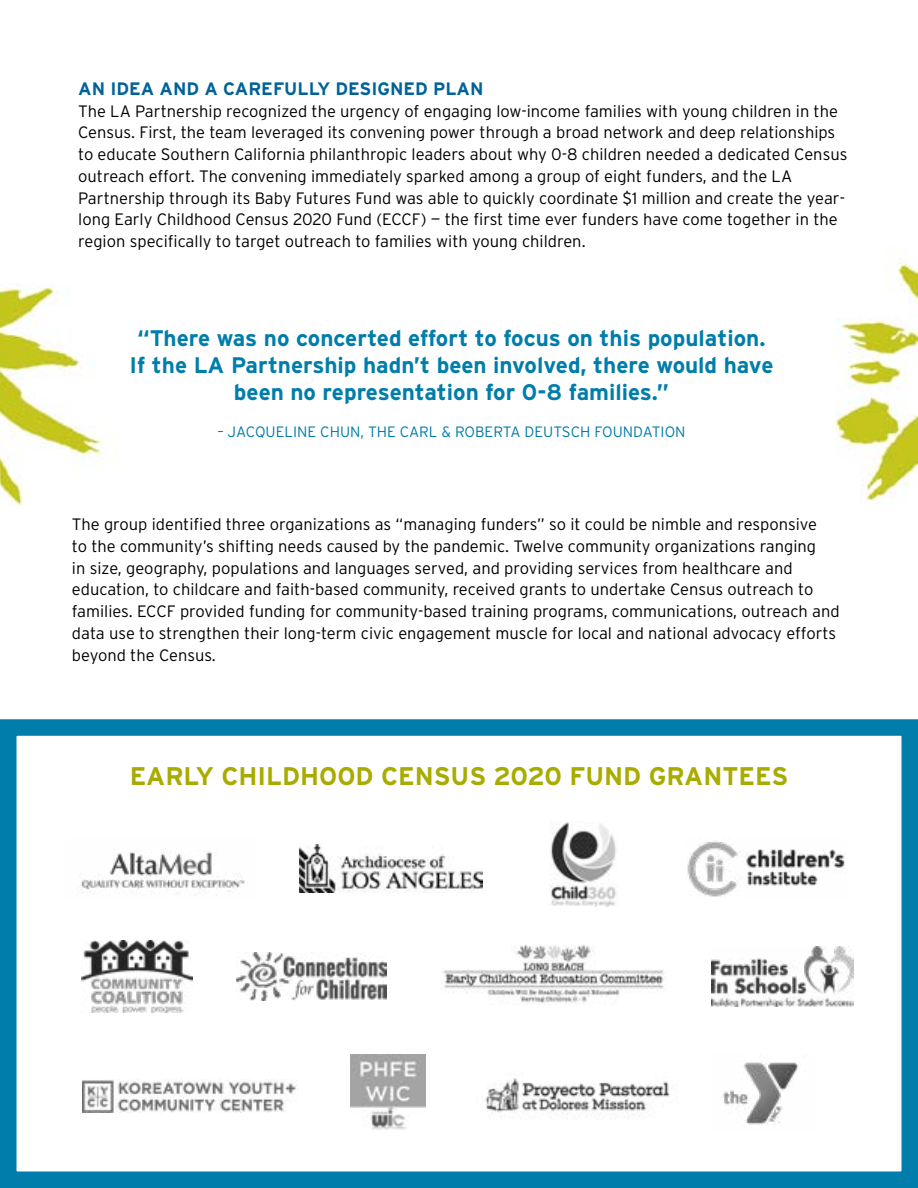
<style>
.page{position:relative;width:918px;height:1188px;background:#fff}
.page>*{position:absolute;margin:0;border:0;box-sizing:border-box;transform-origin:0 0}
.t1{font:700 25.5px "Interstate";color:#a8ac00}
.t2{font:700 22.5px/27px "Interstate";color:#007daa;text-align:center}
.t3{font:700 18px "Interstate";color:#006298}
.t4{font:300 16.5px/21.8px "Interstate";color:#000}
.t5{font:300 15px "Interstate";color:#007daa}
</style>
<div class="page">
<img style="left:81px;top:849px;width:164px;height:47px">
<img style="left:300px;top:845px;width:182px;height:48px">
<img style="left:236px;top:953px;width:150px;height:48px">
<img style="left:687px;top:841px;width:158px;height:56px">
<img style="left:81px;top:941px;width:111px;height:71px">
<img style="left:711px;top:947px;width:142px;height:60px">
<img style="left:83px;top:1079px;width:215px;height:33px">
<img style="left:443px;top:945px;width:223px;height:58px">
<img style="left:350px;top:1055px;width:76px;height:75px">
<img style="left:485px;top:1078px;width:185px;height:41px">
<img style="left:723px;top:1062px;width:76px;height:63px">
<img style="left:550px;top:822px;width:66px;height:84px">
<div style="left:0;top:719px;width:918px;height:469px;border:16px solid #007daa"></div>
<img style="left:0;top:284px;width:117px;height:221px">
<img style="left:835px;top:251px;width:83px;height:254px">
<p class="t3" style="left:78px;top:78px;width:407px">AN IDEA AND A CAREFULLY DESIGNED PLAN</p>
<p class="t4" style="left:78px;top:100px;width:771px">The LA Partnership recognized the urgency of engaging low-income families with young children in the Census. First, the team leveraged its convening power through a broad network and deep relationships to educate Southern California philanthropic leaders about why 0-8 children needed a dedicated Census outreach effort. The convening immediately sparked among a group of eight funders, and the LA Partnership through its Baby Futures Fund was able to quickly coordinate $1 million and create the year&shy;long Early Childhood Census 2020 Fund (ECCF) — the first time ever funders have come together in the region specifically to target outreach to families with young children.</p>
<h2 class="t2" style="left:129px;top:325px;width:646px">“There was no concerted effort to focus on this population.<br>If the LA Partnership hadn’t been involved, there would have been no representation for 0-8 families.”</h2>
<p class="t5" style="left:217px;top:424px;width:470px">– JACQUELINE CHUN, THE CARL &amp; ROBERTA DEUTSCH FOUNDATION</p>
<p class="t4" style="left:72px;top:513px;width:769px">The group identified three organizations as “managing funders” so it could be nimble and responsive<br>to the community’s shifting needs caused by the pandemic. Twelve community organizations ranging<br>in size, geography, populations and languages served, and providing services from healthcare and education, to childcare and faith-based community, received grants to undertake Census outreach to families. ECCF provided funding for community-based training programs, communications, outreach and data use to strengthen their long-term civic engagement muscle for local and national advocacy efforts beyond the Census.</p>
<h1 class="t1" style="left:130px;top:762px;width:660px">EARLY CHILDHOOD CENSUS 2020 FUND GRANTEES</h1>
</div>
